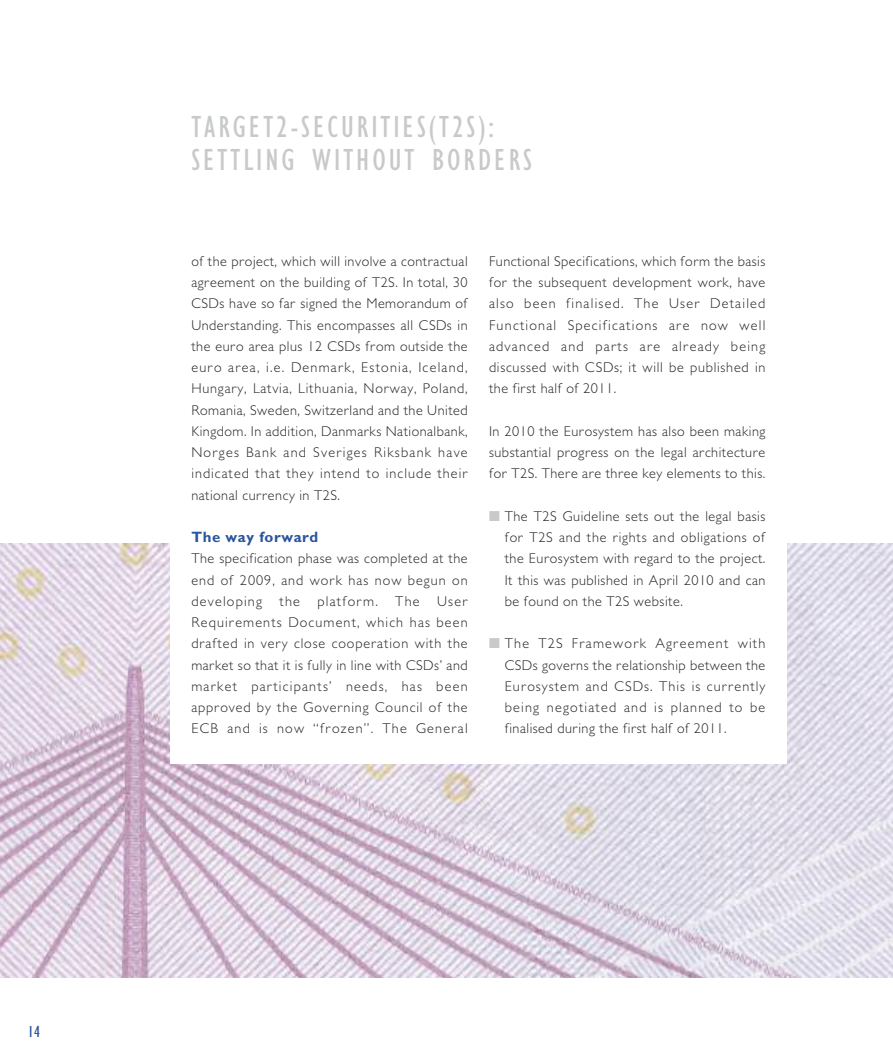
<style>
.page{position:relative;width:893px;height:1063px;background:#fff}
.page>*{position:absolute;margin:0;border:0;box-sizing:border-box;transform-origin:0 0}
.t1{font:condensed 31.5px/33.5px "Gill Sans Std";letter-spacing:.095em;color:#c7c9cb}
.t2{font:condensed 16.5px "Gill Sans Std";color:#2a549d}
.t3{font:700 15px "Gill Sans Std";letter-spacing:.04em;color:#2a549d}
.t4{font:300 14.25px/21.3px "Gill Sans MT Pro";letter-spacing:.035em;color:#272627;text-align:justify}
.s1{color:#c7c9cb}
</style>
<div class="page">
<img style="left:0;top:544px;width:893px;height:434px">
<div style="left:170px;top:449px;width:617px;height:315px;background:#fff"></div>
<p class="t2" style="left:28px;top:1025px;width:14px">14</p>
<h1 class="t1" style="left:191px;top:113px;width:342px">TARGET2-SECURITIES(T2S):<br>SETTLING WITHOUT BORDERS</h1>
<p class="t4" style="left:191px;top:252px;width:278px">of the project, which will involve a contractual agreement on the building of T2S. In total, 30<br>CSDs have so far signed the Memorandum of Understanding. This encompasses all CSDs in the euro area plus 12 CSDs from outside the euro area, i.e. Denmark, Estonia, Iceland, Hungary, Latvia, Lithuania, Norway, Poland, Romania, Sweden, Switzerland and the United Kingdom. In addition, Danmarks Nationalbank, Norges Bank and Sveriges Riksbank have indicated that they intend to include their national currency in T2S.</p>
<p class="t3" style="left:191px;top:531px;width:128px">The way forward</p>
<p class="t4" style="left:191px;top:549px;width:278px">The specification phase was completed at the end of 2009, and work has now begun on developing the platform. The User Requirements Document, which has been drafted in very close cooperation with the market so that it is fully in line with CSDs’ and market participants’ needs, has been approved by the Governing Council of the ECB and is now “frozen”. The General</p>
<p class="t4" style="left:489px;top:252px;width:278px">Functional Specifications, which form the basis for the subsequent development work, have also been finalised. The User Detailed Functional Specifications are now well advanced and parts are already being discussed with CSDs; it will be published in the first half of 2011.</p>
<p class="t4" style="left:489px;top:422px;width:278px">In 2010 the Eurosystem has also been making substantial progress on the legal architecture for T2S. There are three key elements to this.</p>
<p class="t4" style="left:505px;top:507px;width:262px;text-indent:-16px"><span class="s1">■</span> The T2S Guideline sets out the legal basis for T2S and the rights and obligations of the Eurosystem with regard to the project.<br>It this was published in April 2010 and can be found on the T2S website.</p>
<p class="t4" style="left:505px;top:634px;width:262px;text-indent:-16px"><span class="s1">■</span> The T2S Framework Agreement with CSDs governs the relationship between the Eurosystem and CSDs. This is currently being negotiated and is planned to be finalised during the first half of 2011.</p>
</div>
